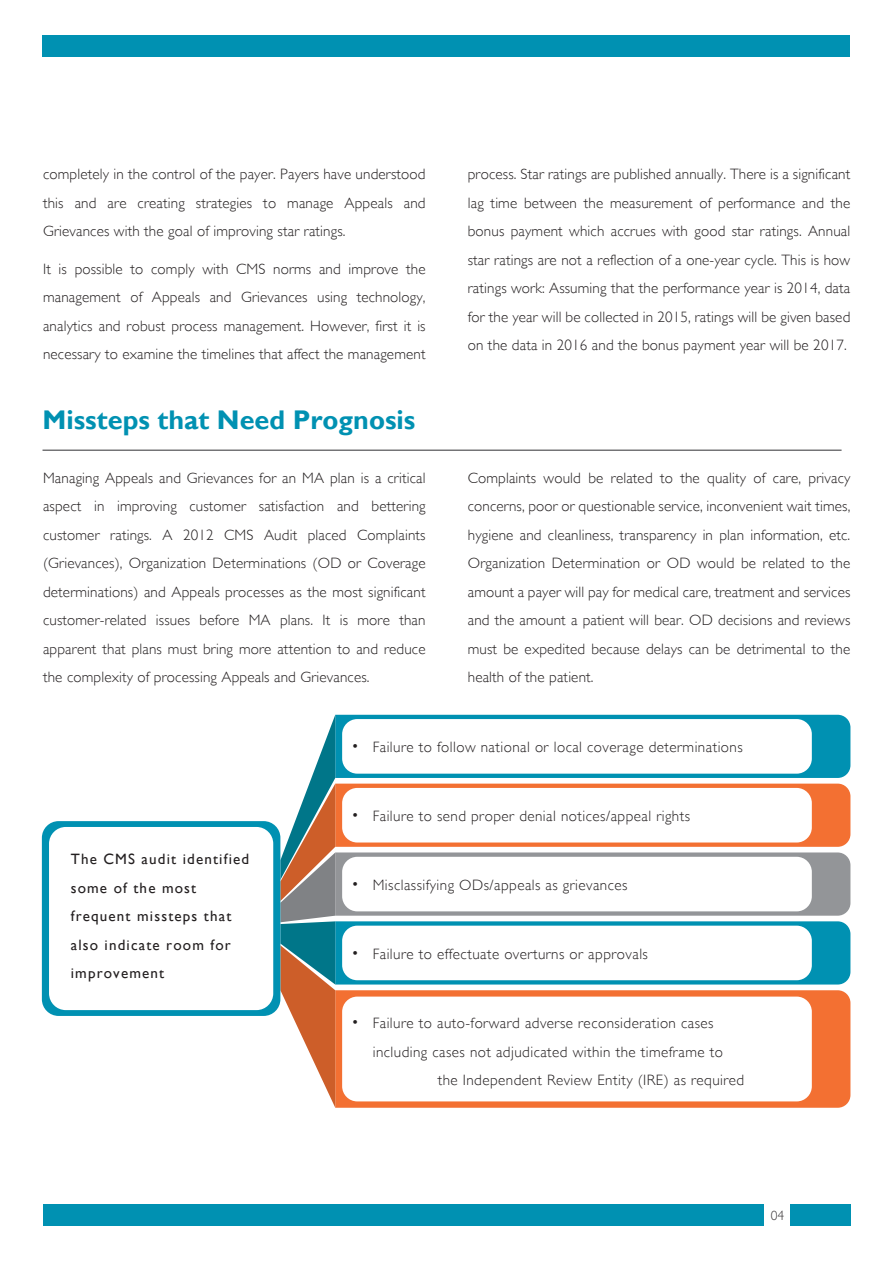
<style>
.page{position:relative;width:893px;height:1263px;background:#fff}
.page>*{position:absolute;margin:0;border:0;box-sizing:border-box;transform-origin:0 0}
.t1{font:700 27px "Gill Sans";color:#0091b2}
.t2{font:300 15px/28.5px "Gill Sans";letter-spacing:.03em;color:#231f20;text-align:justify}
.t3{font:15px/28.5px "Gill Sans";letter-spacing:.075em;color:#231f20}
.t4{font:300 13.5px "Gill Sans";color:#383436}
</style>
<div class="page">
<svg style="left:280px;top:715px;width:570px;height:393px"></svg>
<div style="left:42px;top:821px;width:238px;height:195px;background:#0091b2;border-radius:17px"></div>
<div style="left:49px;top:827px;width:224px;height:183px;background:#fff;border-radius:17px"></div>
<div style="left:43px;top:1204px;width:807px;height:22px;background:#0091b2"></div>
<div style="left:764px;top:1202px;width:26px;height:26px;background:#fff"></div>
<div style="left:43px;top:36px;width:807px;height:21px;background:#0091b2"></div>
<hr style="left:43px;top:449px;width:799px;height:2px;background:#747476">
<p class="t2" style="left:43px;top:160px;width:384px">completely in the control of the payer. Payers have understood this and are creating strategies to manage Appeals and Grievances with the goal of improving star ratings.</p>
<p class="t2" style="left:43px;top:255px;width:384px">It is possible to comply with CMS norms and improve the management of Appeals and Grievances using technology, analytics and robust process management. However, first it is necessary to examine the timelines that affect the management</p>
<h1 class="t1" style="left:43px;top:404px;width:374px">Missteps that Need Prognosis</h1>
<p class="t2" style="left:43px;top:464px;width:384px">Managing Appeals and Grievances for an MA plan is a critical aspect in improving customer satisfaction and bettering customer ratings. A 2012 CMS Audit placed Complaints (Grievances), Organization Determinations (OD or Coverage determinations) and Appeals processes as the most significant customer-related issues before MA plans. It is more than apparent that plans must bring more attention to and reduce the complexity of processing Appeals and Grievances.</p>
<p class="t2" style="left:468px;top:160px;width:384px">process. Star ratings are published annually. There is a significant lag time between the measurement of performance and the bonus payment which accrues with good star ratings. Annual star ratings are not a reflection of a one-year cycle. This is how ratings work: Assuming that the performance year is 2014, data for the year will be collected in 2015, ratings will be given based on the data in 2016 and the bonus payment year will be 2017.</p>
<p class="t2" style="left:468px;top:463px;width:384px">Complaints would be related to the quality of care, privacy concerns, poor or questionable service, inconvenient wait times, hygiene and cleanliness, transparency in plan information, etc.<br>Organization Determination or OD would be related to the amount a payer will pay for medical care, treatment and services and the amount a patient will bear. OD decisions and reviews must be expedited because delays can be detrimental to the health of the patient.</p>
<p class="t2" style="left:351px;top:733px;width:393px">• Failure to follow national or local coverage determinations</p>
<p class="t3" style="left:71px;top:845px;width:180px">The CMS audit identified some of the most frequent missteps that also indicate room for improvement</p>
<p class="t2" style="left:351px;top:802px;width:340px">• Failure to send proper denial notices/appeal rights</p>
<p class="t2" style="left:351px;top:871px;width:278px">• Misclassifying ODs/appeals as grievances</p>
<p class="t2" style="left:351px;top:940px;width:298px">• Failure to effectuate overturns or approvals</p>
<p class="t2" style="left:351px;top:1009px;width:364px">• Failure to auto-forward adverse reconsideration cases</p>
<p class="t2" style="left:373px;top:1037px;width:352px">including cases not adjudicated within the timeframe to</p>
<p class="t2" style="left:438px;top:1066px;width:308px">the Independent Review Entity (IRE) as required</p>
<p class="t4" style="left:771px;top:1207px;width:15px">04</p>
</div>
